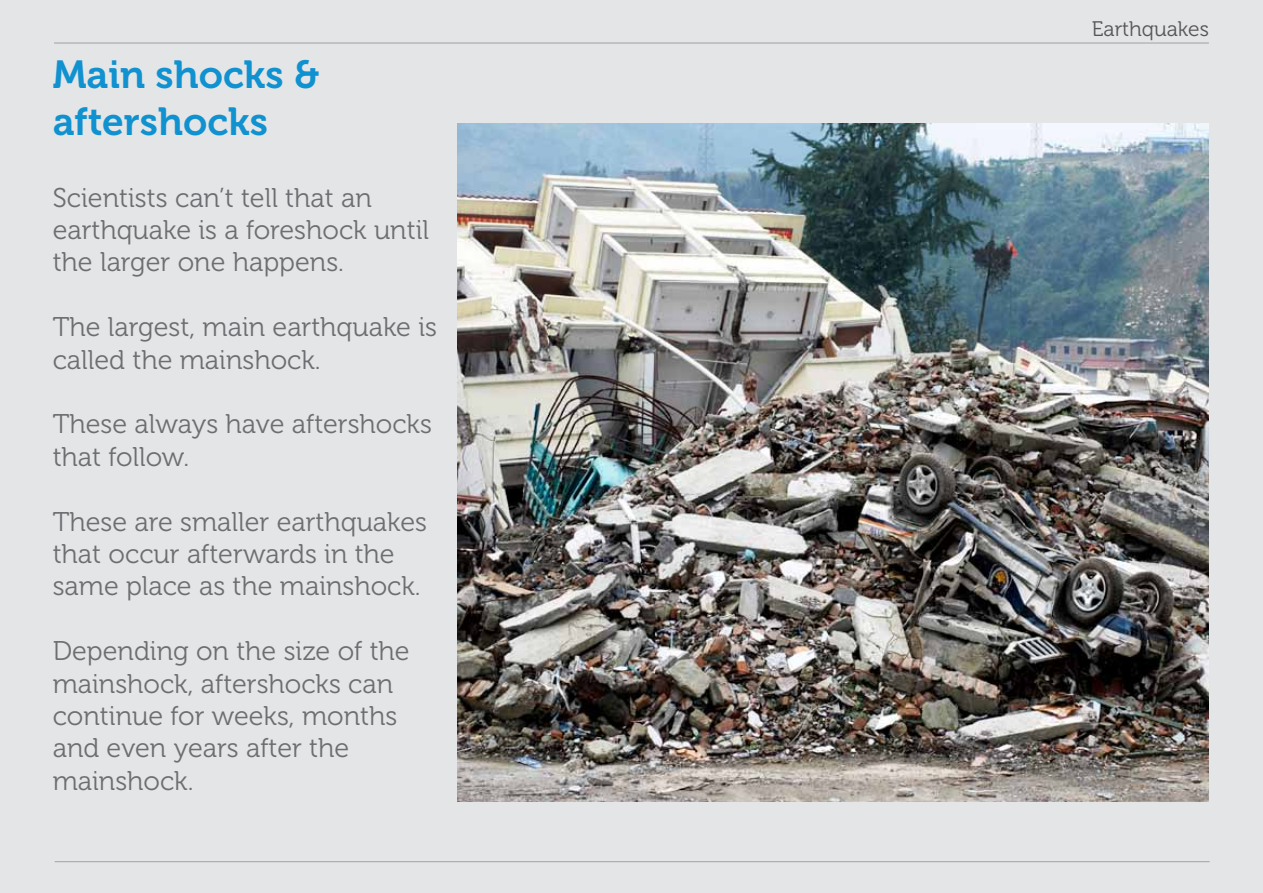
<style>
.page{position:relative;width:1263px;height:893px;background:#e4e5e6}
.page>*{position:absolute;margin:0;border:0;box-sizing:border-box;transform-origin:0 0}
.t1{font:39px/46.8px "Museo 700";color:#1091d0}
.t2{font:27px/32.4px "Museo 300";color:#6d6e71}
.t3{font:21px "Museo 300";color:#565658}
</style>
<div class="page">
<hr style="left:54px;top:42px;width:1155px;height:2px;background:#a9a9a9">
<hr style="left:55px;top:861px;width:1155px;height:1px;background:#a9a9a9">
<img style="left:458px;top:123px;width:751px;height:678px">
<h1 class="t1" style="left:53px;top:51px;width:268px">Main shocks &amp; aftershocks</h1>
<p class="t2" style="left:53px;top:182px;width:378px">Scientists can t’ tell that an earthquake is a foreshock until the larger one happens.</p>
<p class="t2" style="left:53px;top:311px;width:386px">The largest, main earthquake is called the mainshock.</p>
<p class="t2" style="left:53px;top:408px;width:381px">These always have aftershocks that follow.</p>
<p class="t2" style="left:53px;top:506px;width:376px">These are smaller earthquakes that occur afterwards in the same place as the mainshock.</p>
<p class="t2" style="left:53px;top:635px;width:358px">Depending on the size of the mainshock, aftershocks can continue for weeks, months and even years after the mainshock.</p>
<p class="t3" style="left:1092px;top:17px;width:119px">Earthquakes</p>
</div>
